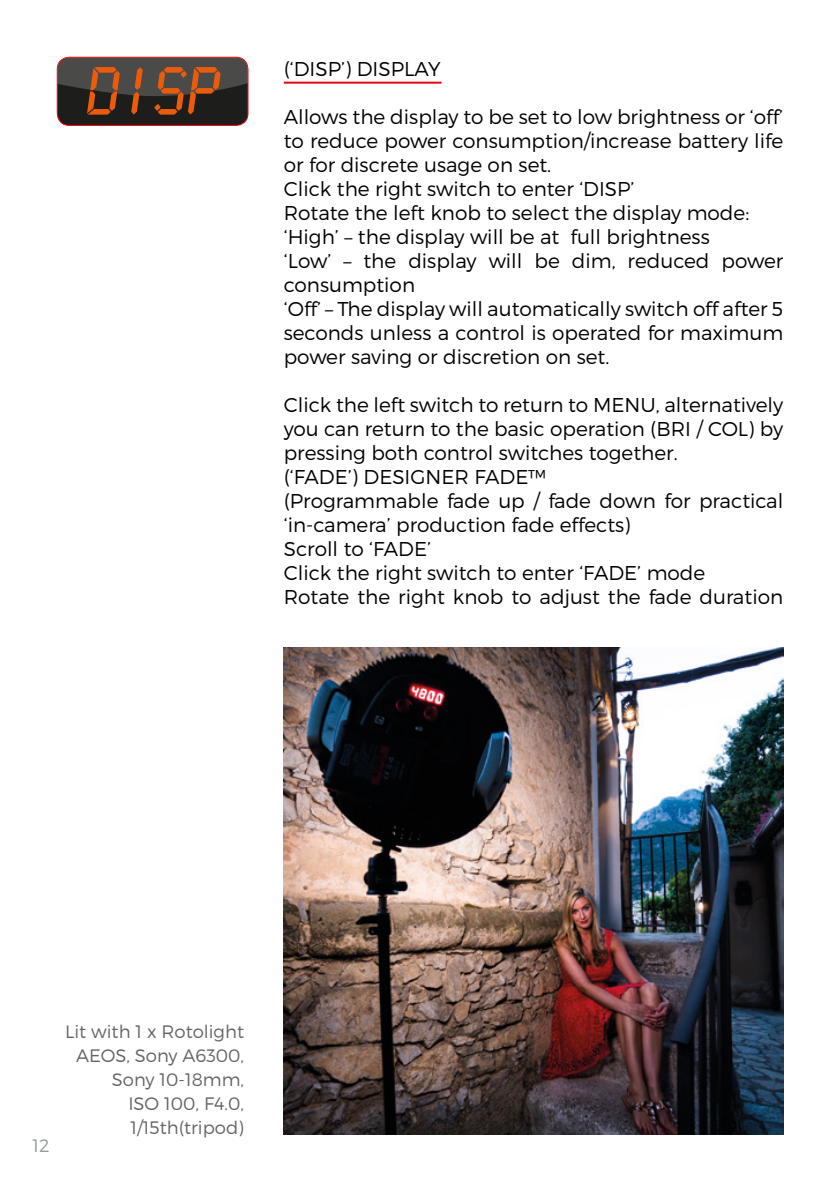
<style>
.page{position:relative;width:840px;height:1191px;background:#fff}
.page>*{position:absolute;margin:0;border:0;box-sizing:border-box;transform-origin:0 0}
.t1{font:700 59.4px "LCD Mono 2";color:#ea5b0c}
.t2{font:300 20px/24px "Montserrat";color:#000}
.t3{font:300 18px/24px "Montserrat";color:#646463;text-align:right}
.t4{font:300 18px "Montserrat";color:#959b99}
</style>
<div class="page">
<svg style="left:57px;top:57px;width:191px;height:69px;background:#3b3433"></svg>
<img style="left:283px;top:648px;width:499px;height:486px">
<hr style="left:283px;top:82px;width:158px;height:2px;background:#e30614">
<h1 class="t1" style="left:87px;top:59px;width:135px">DISP</h1>
<p class="t2" style="left:283px;top:57px;width:158px">(‘DISP’) DISPLAY</p>
<p class="t2" style="left:283px;top:105px;width:500px">Allows the display to be set to low brightness or ‘off’ to reduce power consumption/increase battery life or for discrete usage on set.<br>Click the right switch to enter ‘DISP’<br>Rotate the left knob to select the display mode: ‘High’ – the display will be at full brightness<br>‘Low’ – the display will be dim, reduced power consumption<br>‘Off’ – The display will automatically switch off after 5 seconds unless a control is operated for maximum power saving or discretion on set.</p>
<p class="t2" style="left:283px;top:393px;width:500px">Click the left switch to return to MENU, alternatively you can return to the basic operation (BRI / COL) by pressing both control switches together.<br>(‘FADE’) DESIGNER FADE™<br>(Programmable fade up / fade down for practical ‘in-camera’ production fade effects)<br>Scroll to ‘FADE’<br>Click the right switch to enter ‘FADE’ mode<br>Rotate the right knob to adjust the fade duration</p>
<p class="t4" style="left:32px;top:1134px;width:19px">12</p>
<p class="t3" style="left:65px;top:1019px;width:180px">Lit with 1 x Rotolight<br>AEOS, Sony A6300,<br>Sony 10-18mm,<br>ISO 100, F4.0,<br>1/15th(tripod)</p>
</div>
